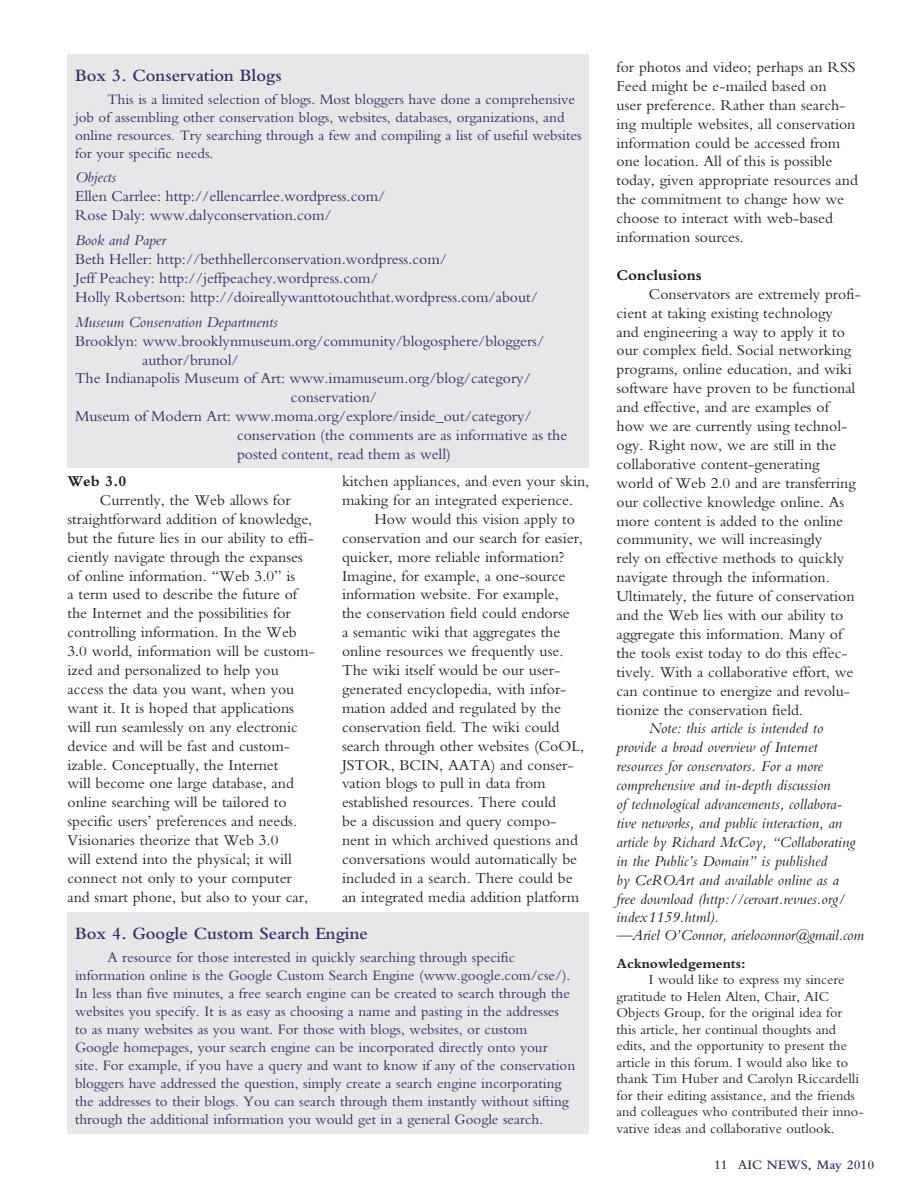
<style>
.page{position:relative;width:918px;height:1188px;background:#fff}
.page>*{position:absolute;margin:0;border:0;box-sizing:border-box;transform-origin:0 0}
.t1{font:600 18px "Bembo";color:#362c66}
.t2{font:15.75px/18.9px "Bembo";color:#231f20}
.t3{font:15.75px/18.9px "Bembo";color:#362c66}
.t4{font:italic 15.75px/18.8px "Bembo";color:#231f20}
.t5{font:italic 15.75px "Bembo";color:#362c66}
.t6{font:700 15.75px "Bembo";color:#231f20}
.t7{font:15px/18px "Bembo";color:#362c66}
.t8{font:14.25px/16.5px "Bembo";color:#231f20}
.t9{font:700 14.25px "Bembo";color:#231f20}
.t10{font:600 13.5px "Bembo";color:#362c66}
</style>
<div class="page">
<div style="left:68px;top:912px;width:522px;height:222px;background:#e6e7e8"></div>
<div style="left:68px;top:54px;width:522px;height:414px;background:#e6e7e8"></div>
<p class="t1" style="left:75px;top:65px;width:208px">Box 3. Conservation Blogs</p>
<p class="t7" style="left:75px;top:90px;width:508px;text-indent:32px">This is a limited selection of blogs. Most bloggers have done a comprehensive job of assembling other conservation blogs, websites, databases, organizations, and online resources. Try searching through a few and compiling a list of useful websites for your specific needs.</p>
<p class="t5" style="left:75px;top:168px;width:43px">Objects</p>
<p class="t3" style="left:75px;top:187px;width:312px">Ellen Carrlee: http://ellencarrlee.wordpress.com/<br>Rose Daly: www.dalyconservation.com/</p>
<p class="t5" style="left:75px;top:231px;width:92px">Book and Paper</p>
<p class="t3" style="left:75px;top:249px;width:465px">Beth Heller: http://bethhellerconservation.wordpress.com/<br>Jeff Peachey: http://jeffpeachey.wordpress.com/<br>Holly Robertson: http://doireallywanttotouchthat.wordpress.com/about/</p>
<p class="t5" style="left:75px;top:313px;width:205px">Museum Conservation Departments</p>
<p class="t3" style="left:75px;top:331px;width:471px">Brooklyn: www.brooklynmuseum.org/community/blogosphere/bloggers/</p>
<p class="t3" style="left:142px;top:350px;width:98px">author/brunol/</p>
<p class="t3" style="left:75px;top:369px;width:457px">The Indianapolis Museum of Art: www.imamuseum.org/blog/category/</p>
<p class="t3" style="left:291px;top:388px;width:88px">conservation/</p>
<p class="t3" style="left:75px;top:407px;width:458px">Museum of Modern Art: www.moma.org/explore/inside_out/category/</p>
<p class="t3" style="left:237px;top:425px;width:332px">conservation (the comments are as informative as the</p>
<p class="t3" style="left:237px;top:444px;width:215px">posted content, read them as well)</p>
<p class="t6" style="left:68px;top:472px;width:60px">Web 3.0</p>
<p class="t2" style="left:68px;top:490px;width:249px;text-indent:32px">Currently, the Web allows for straightforward addition of knowledge, but the future lies in our ability to effi&shy;ciently navigate through the expanses of online information. “Web 3.0” is<br>a term used to describe the future of the Internet and the possibilities for controlling information. In the Web 3.0 world, information will be custom&shy;ized and personalized to help you access the data you want, when you want it. It is hoped that applications will run seamlessly on any electronic device and will be fast and custom&shy;izable. Conceptually, the Internet<br>will become one large database, and online searching will be tailored to specific users’ preferences and needs.<br>Visionaries theorize that Web 3.0<br>will extend into the physical; it will connect not only to your computer and smart phone, but also to your car,</p>
<p class="t2" style="left:342px;top:471px;width:249px">kitchen appliances, and even your skin, making for an integrated experience.</p>
<p class="t2" style="left:342px;top:509px;width:244px;text-indent:32px">How would this vision apply to conservation and our search for easier, quicker, more reliable information?<br>Imagine, for example, a one-source information website. For example,<br>the conservation field could endorse<br>a semantic wiki that aggregates the online resources we frequently use.<br>The wiki itself would be our user&shy;generated encyclopedia, with infor&shy;mation added and regulated by the conservation field. The wiki could search through other websites (CoOL, JSTOR, BCIN, AATA) and conser&shy;vation blogs to pull in data from established resources. There could<br>be a discussion and query compo&shy;nent in which archived questions and conversations would automatically be included in a search. There could be an integrated media addition platform</p>
<p class="t1" style="left:75px;top:924px;width:294px">Box 4. Google Custom Search Engine</p>
<p class="t7" style="left:75px;top:948px;width:502px;text-indent:32px">A resource for those interested in quickly searching through specific information online is the Google Custom Search Engine (www.google.com/cse/).<br>In less than five minutes, a free search engine can be created to search through the websites you specify. It is as easy as choosing a name and pasting in the addresses<br>to as many websites as you want. For those with blogs, websites, or custom<br>Google homepages, your search engine can be incorporated directly onto your<br>site. For example, if you have a query and want to know if any of the conservation bloggers have addressed the question, simply create a search engine incorporating the addresses to their blogs. You can search through them instantly without sifting through the additional information you would get in a general Google search.</p>
<p class="t2" style="left:617px;top:57px;width:243px">for photos and video; perhaps an RSS Feed might be e-mailed based on<br>user preference. Rather than search&shy;ing multiple websites, all conservation information could be accessed from one location. All of this is possible today, given appropriate resources and the commitment to change how we choose to interact with web-based information sources.</p>
<p class="t6" style="left:617px;top:266px;width:87px">Conclusions</p>
<p class="t2" style="left:617px;top:284px;width:246px;text-indent:32px">Conservators are extremely profi&shy;cient at taking existing technology<br>and engineering a way to apply it to our complex field. Social networking programs, online education, and wiki software have proven to be functional and effective, and are examples of how we are currently using technol&shy;ogy. Right now, we are still in the collaborative content-generating<br>world of Web 2.0 and are transferring our collective knowledge online. As more content is added to the online community, we will increasingly<br>rely on effective methods to quickly navigate through the information.<br>Ultimately, the future of conservation and the Web lies with our ability to aggregate this information. Many of the tools exist today to do this effec&shy;tively. With a collaborative effort, we can continue to energize and revolu&shy;tionize the conservation field.</p>
<p class="t4" style="left:617px;top:719px;width:249px;text-indent:32px">Note: this article is intended to provide a broad overview of Internet resources for conservators. For a more comprehensive and in-depth discussion<br>of technological advancements, collabora&shy;tive networks, and public interaction, an article by Richard McCoy, “Collaborating in the Public’s Domain” is published<br>by CeROArt and available online as a<br>free download (http://ceroart.revues.org/ index1159.html).<br>—Ariel O’Connor, arieloconnor@gmail.com</p>
<p class="t9" style="left:616px;top:955px;width:131px">Acknowledgements:</p>
<p class="t8" style="left:616px;top:971px;width:249px;text-indent:32px">I would like to express my sincere gratitude to Helen Alten, Chair, AIC Objects Group, for the original idea for this article, her continual thoughts and edits, and the opportunity to present the article in this forum. I would also like to thank Tim Huber and Carolyn Riccardelli for their editing assistance, and the friends and colleagues who contributed their inno&shy;vative ideas and collaborative outlook.</p>
<p class="t10" style="left:714px;top:1157px;width:162px">11 AIC NEWS, May 2010</p>
</div>
